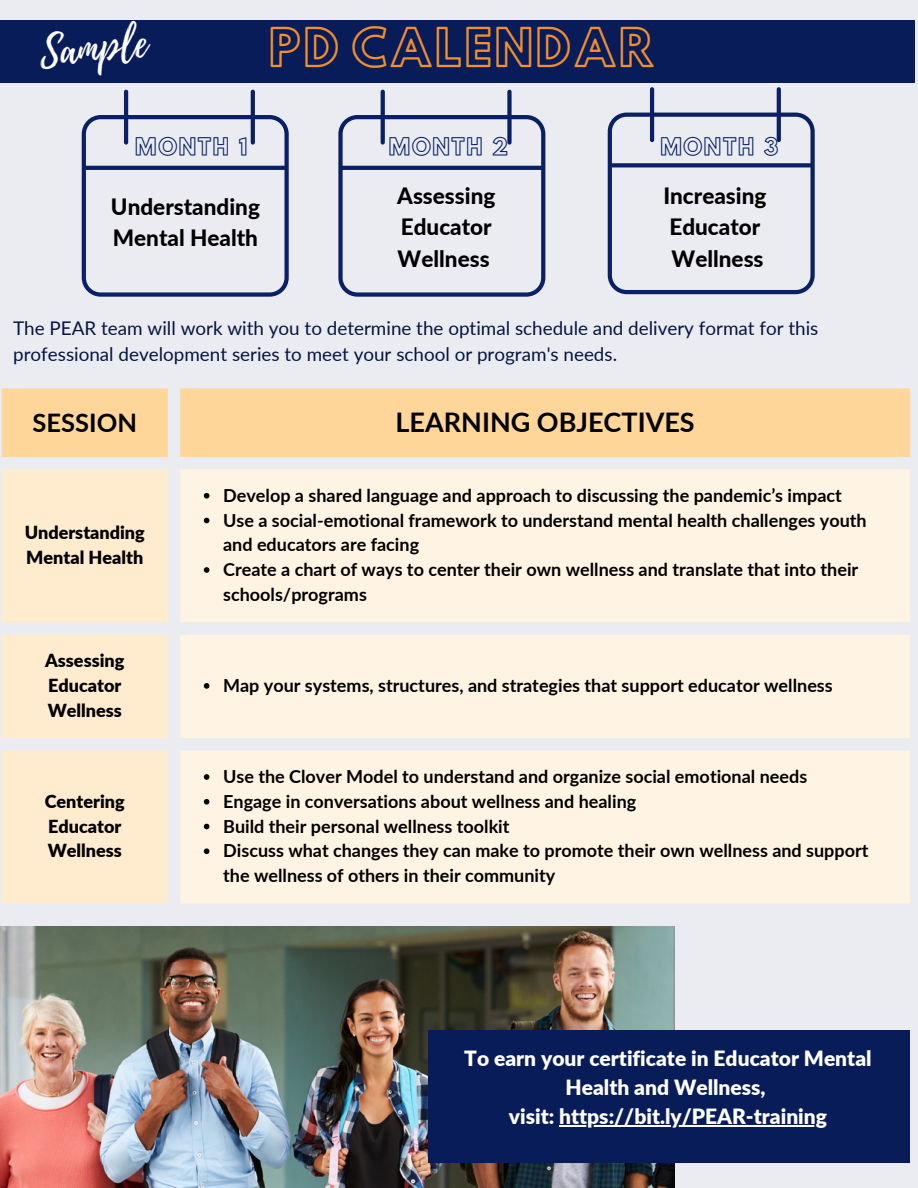
<style>
.page{position:relative;width:918px;height:1188px;background:#ebebf2}
.page>*{position:absolute;margin:0;border:0;box-sizing:border-box;transform-origin:0 0}
.t1{font:46.05px "Hussar Ekologiczne 1";letter-spacing:.06em;color:#f28f2e}
.t2{font:40.95px "Playlist Script";color:#fff}
.t3{font:700 27px "Lato";color:#000}
.t4{font:700 25.5px "Lato";color:#000}
.t5{font:800 22.5px/31.5px "Lato";color:#000}
.t6{font:900 21px/29.2px "Lato";color:#fff;text-align:center}
.t7{font:21px "Hussar Ekologiczne 1";letter-spacing:.06em;color:#092066}
.t8{font:18.9px/26.1px "Lato";color:#061440}
.t9{font:700 18px/24.8px "Lato";color:#000}
.t10{font:900 18px/24.8px "Lato";color:#000}
</style>
<div class="page">
<img style="left:0;top:926px;width:674px;height:262px">
<svg style="left:338px;top:90px;width:207px;height:207px"></svg>
<svg style="left:82px;top:90px;width:207px;height:207px"></svg>
<svg style="left:608px;top:87px;width:207px;height:207px"></svg>
<div style="left:0;top:20px;width:915px;height:63px;background:#081c59"></div>
<div style="left:2px;top:388px;width:908px;height:69px;background:#ffd699"></div>
<div style="left:2px;top:469px;width:166px;height:435px;background:#ffebcd"></div>
<div style="left:180px;top:469px;width:730px;height:435px;background:#fff4e3"></div>
<svg style="left:204px;top:493px;width:5px;height:6px"></svg>
<svg style="left:204px;top:518px;width:5px;height:5px"></svg>
<svg style="left:204px;top:567px;width:5px;height:6px"></svg>
<svg style="left:204px;top:683px;width:5px;height:6px"></svg>
<svg style="left:204px;top:774px;width:5px;height:6px"></svg>
<svg style="left:204px;top:799px;width:5px;height:6px"></svg>
<svg style="left:204px;top:824px;width:5px;height:5px"></svg>
<svg style="left:204px;top:848px;width:5px;height:6px"></svg>
<div style="left:428px;top:1030px;width:482px;height:133px;background:#081c59"></div>
<hr style="left:559px;top:1125px;width:268px;height:1px;background:#fff">
<p class="t2" style="left:37px;top:23px;width:110px;rotate:-5deg">Sample</p>
<p class="t1" style="left:269px;top:29px;width:387px">PD CALENDAR</p>
<p class="t7" style="left:135px;top:138px;width:114px">MONTH 1</p>
<p class="t7" style="left:389px;top:138px;width:120px">MONTH 2</p>
<p class="t7" style="left:660px;top:138px;width:120px">MONTH 3</p>
<p class="t5" style="left:111px;top:190px;width:151px">Understanding<br>Mental Health</p>
<p class="t5" style="left:397px;top:179px;width:100px">Assessing<br>Educator<br>Wellness</p>
<p class="t5" style="left:663px;top:179px;width:105px">Increasing</p>
<p class="t5" style="left:669px;top:211px;width:92px">Educator</p>
<p class="t5" style="left:672px;top:242px;width:94px">Wellness</p>
<p class="t8" style="left:13px;top:315px;width:807px">The PEAR team will work with you to determine the optimal schedule and delivery format for this professional development series to meet your school or program's needs.</p>
<p class="t4" style="left:33px;top:407px;width:106px">SESSION</p>
<p class="t3" style="left:396px;top:406px;width:301px">LEARNING OBJECTIVES</p>
<p class="t10" style="left:25px;top:520px;width:122px">Understanding<br>Mental Health</p>
<p class="t10" style="left:45px;top:648px;width:81px">Assessing<br>Educator<br>Wellness</p>
<p class="t10" style="left:45px;top:789px;width:81px">Centering<br>Educator<br>Wellness</p>
<p class="t9" style="left:223px;top:483px;width:620px">Develop a shared language and approach to discussing the pandemic’s impact</p>
<p class="t9" style="left:223px;top:507px;width:645px">Use a social-emotional framework to understand mental health challenges youth and educators are facing</p>
<p class="t9" style="left:223px;top:557px;width:637px">Create a chart of ways to center their own wellness and translate that into their schools/programs</p>
<p class="t9" style="left:223px;top:673px;width:611px">Map your systems, structures, and strategies that support educator wellness</p>
<p class="t9" style="left:223px;top:764px;width:586px">Use the Clover Model to understand and organize social emotional needs</p>
<p class="t9" style="left:223px;top:789px;width:415px">Engage in conversations about wellness and healing</p>
<p class="t9" style="left:223px;top:813px;width:288px">Build their personal wellness toolkit</p>
<p class="t9" style="left:223px;top:838px;width:647px">Discuss what changes they can make to promote their own wellness and support the wellness of others in their community</p>
<p class="t6" style="left:464px;top:1043px;width:409px">To earn your certificate in Educator Mental<br>Health and Wellness,</p>
<p class="t6" style="left:509px;top:1101px;width:320px">visit: https://bit.ly/PEAR-training</p>
</div>
